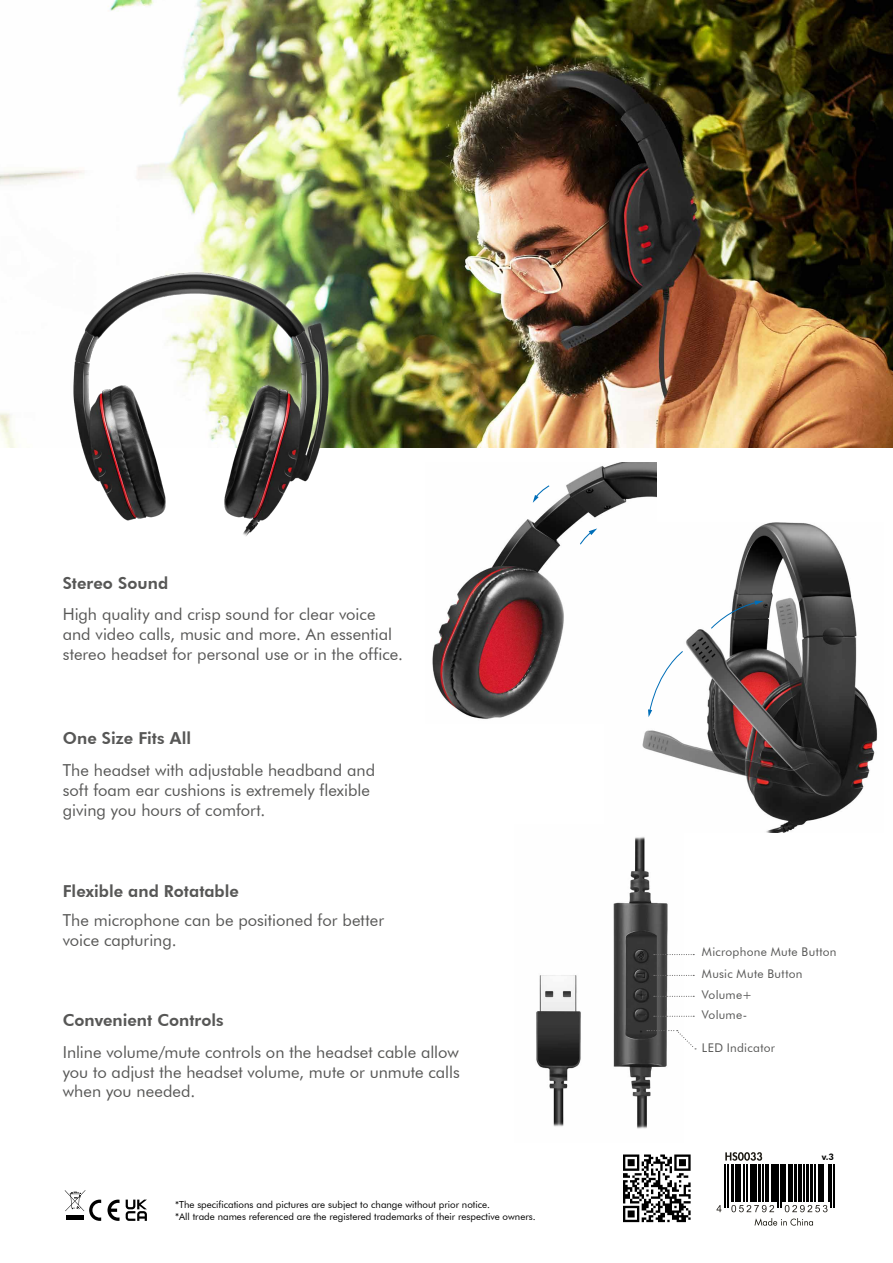
<style>
.page{position:relative;width:893px;height:1263px;background:#fff}
.page>*{position:absolute;margin:0;border:0;box-sizing:border-box;transform-origin:0 0}
.t1{font:16.5px/19.8px "Futura BT";color:#575756}
.t2{font:800 16.5px "Futura BT";color:#575756}
.t3{font:12px/21px "Futura BT";letter-spacing:.025em;color:#575756}
.t4{font:9.75px/11.7px "Futura BT";color:#000}
.t5{font:800 9px "Futura BT";color:#000}
</style>
<div class="page">
<svg style="left:65px;top:1190px;width:36px;height:31px"></svg>
<svg style="left:108px;top:1199px;width:12px;height:22px"></svg>
<svg style="left:126px;top:1199px;width:21px;height:22px"></svg>
<img style="left:432px;top:463px;width:225px;height:256px">
<svg style="left:579px;top:528px;width:18px;height:17px"></svg>
<svg style="left:533px;top:485px;width:17px;height:18px"></svg>
<img style="left:605px;top:522px;width:273px;height:310px">
<svg style="left:648px;top:651px;width:35px;height:66px"></svg>
<svg style="left:710px;top:601px;width:53px;height:28px"></svg>
<img style="left:536px;top:825px;width:147px;height:304px">
<svg style="left:654px;top:954px;width:40px;height:1px"></svg>
<svg style="left:654px;top:975px;width:40px;height:1px"></svg>
<svg style="left:654px;top:996px;width:40px;height:1px"></svg>
<svg style="left:654px;top:1016px;width:40px;height:1px"></svg>
<svg style="left:647px;top:1030px;width:49px;height:20px"></svg>
<svg style="left:755px;top:1218px;width:58px;height:8px"></svg>
<svg style="left:623px;top:1154px;width:68px;height:68px"></svg>
<svg style="left:725px;top:1152px;width:37px;height:9px"></svg>
<svg style="left:716px;top:1205px;width:5px;height:7px"></svg>
<svg style="left:731px;top:1205px;width:43px;height:7px"></svg>
<svg style="left:785px;top:1205px;width:42px;height:7px"></svg>
<hr style="left:725px;top:1164px;width:1px;height:43px;background:#000">
<hr style="left:727px;top:1164px;width:1px;height:43px;background:#000">
<hr style="left:732px;top:1164px;width:2px;height:38px;background:#000">
<hr style="left:735px;top:1164px;width:1px;height:38px;background:#000">
<hr style="left:738px;top:1164px;width:3px;height:38px;background:#000">
<hr style="left:743px;top:1164px;width:1px;height:38px;background:#000">
<hr style="left:747px;top:1164px;width:1px;height:38px;background:#000">
<hr style="left:750px;top:1164px;width:2px;height:38px;background:#000">
<hr style="left:754px;top:1164px;width:3px;height:38px;background:#000">
<hr style="left:758px;top:1164px;width:2px;height:38px;background:#000">
<hr style="left:763px;top:1164px;width:1px;height:38px;background:#000">
<hr style="left:765px;top:1164px;width:3px;height:38px;background:#000">
<hr style="left:771px;top:1164px;width:2px;height:38px;background:#000">
<hr style="left:774px;top:1164px;width:3px;height:38px;background:#000">
<hr style="left:778px;top:1164px;width:1px;height:43px;background:#000">
<hr style="left:780px;top:1164px;width:1px;height:43px;background:#000">
<hr style="left:782px;top:1164px;width:4px;height:38px;background:#000">
<hr style="left:788px;top:1164px;width:1px;height:38px;background:#000">
<hr style="left:790px;top:1164px;width:3px;height:38px;background:#000">
<hr style="left:794px;top:1164px;width:2px;height:38px;background:#000">
<hr style="left:799px;top:1164px;width:3px;height:38px;background:#000">
<hr style="left:803px;top:1164px;width:1px;height:38px;background:#000">
<hr style="left:807px;top:1164px;width:2px;height:38px;background:#000">
<hr style="left:810px;top:1164px;width:2px;height:38px;background:#000">
<hr style="left:815px;top:1164px;width:1px;height:38px;background:#000">
<hr style="left:818px;top:1164px;width:3px;height:38px;background:#000">
<hr style="left:823px;top:1164px;width:1px;height:38px;background:#000">
<hr style="left:828px;top:1164px;width:1px;height:38px;background:#000">
<hr style="left:831px;top:1164px;width:1px;height:43px;background:#000">
<hr style="left:833px;top:1164px;width:1px;height:43px;background:#000">
<img style="left:0;top:0;width:893px;height:448px">
<img style="left:63px;top:260px;width:272px;height:276px">
<p class="t2" style="left:63px;top:573px;width:107px">Stereo Sound</p>
<p class="t1" style="left:63px;top:604px;width:342px">High quality and crisp sound for clear voice and video calls, music and more. An essential stereo headset for personal use or in the office.</p>
<p class="t2" style="left:63px;top:728px;width:130px">One Size Fits All</p>
<p class="t1" style="left:63px;top:760px;width:314px">The headset with adjustable headband and soft foam ear cushions is extremely flexible giving you hours of comfort.</p>
<p class="t2" style="left:63px;top:881px;width:178px">Flexible and Rotatable</p>
<p class="t1" style="left:63px;top:910px;width:323px">The microphone can be positioned for better voice capturing.</p>
<p class="t2" style="left:63px;top:1010px;width:163px">Convenient Controls</p>
<p class="t1" style="left:63px;top:1042px;width:399px;text-align:justify">Inline volume/mute controls on the headset cable allow you to adjust the headset volume, mute or unmute calls when you needed.</p>
<p class="t4" style="left:175px;top:1199px;width:362px">*The specifications and pictures are subject to change without prior notice.<br>*All trade names referenced are the registered trademarks of their respective owners.</p>
<p class="t3" style="left:702px;top:941px;width:136px">Microphone Mute Button<br>Music Mute Button<br>Volume+<br>Volume-</p>
<p class="t3" style="left:702px;top:1037px;width:75px">LED Indicator</p>
<p class="t5" style="left:822px;top:1151px;width:14px">v.3</p>
</div>
